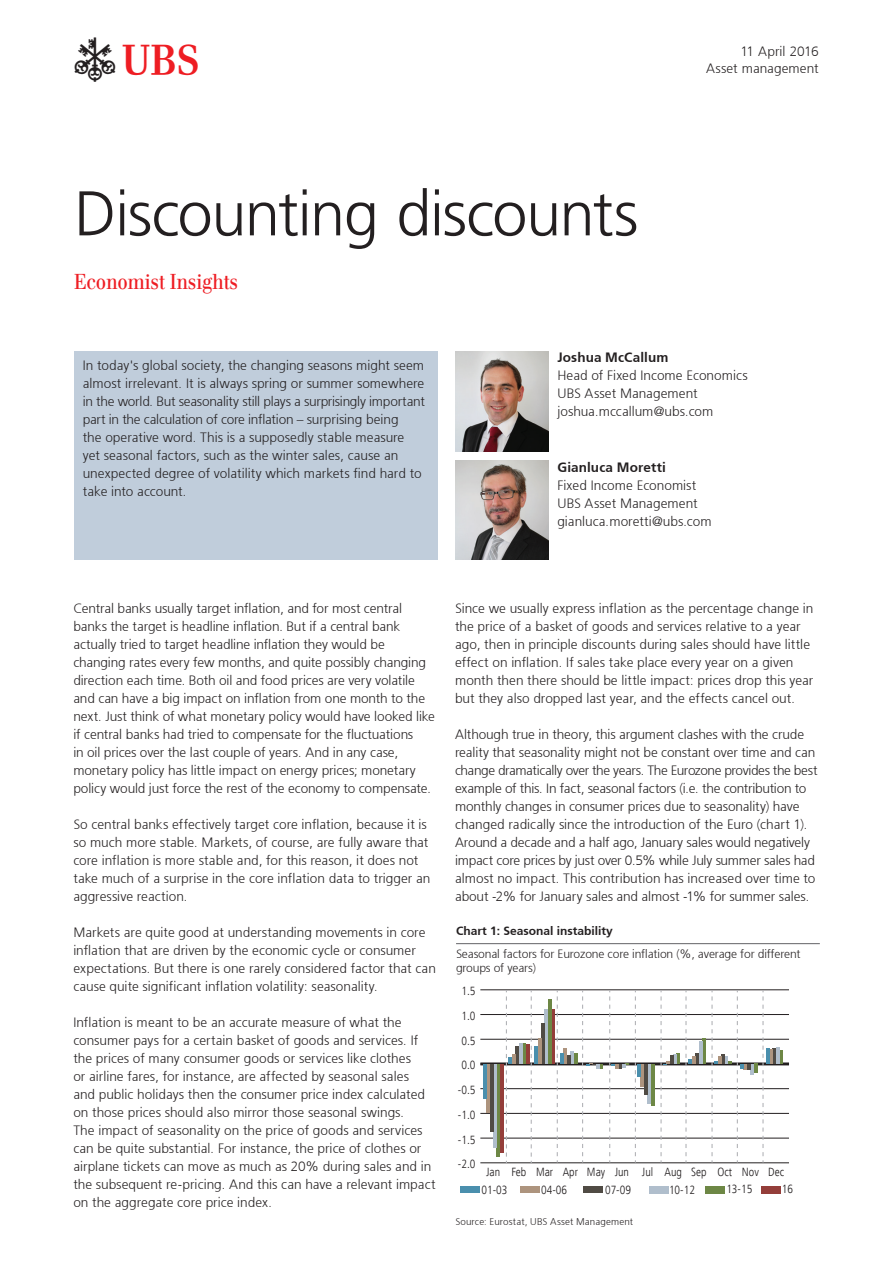
<style>
.page{position:relative;width:893px;height:1263px;background:#fff}
.page>*{position:absolute;margin:0;border:0;box-sizing:border-box;transform-origin:0 0}
.t1{font:300 63px "Frutiger 45";letter-spacing:-.025em;color:#231f20}
.t2{font:44.55px "UB Ssemiextra";color:#231f20}
.t3{font:21px "UBS Headline";color:#ee1d23}
.t4{font:300 13.5px/18px "Frutiger 45";color:#231f20}
.t5{font:300 13.5px "Frutiger 45";letter-spacing:.01em;color:#231f20}
.t6{font:300 12px/14.2px "Frutiger 45";letter-spacing:-.01em;color:#231f20}
.t7{font:300 12px "Frutiger 45";color:#231f20}
.t8{font:11.7px "Frutiger 47 Light CN";color:#231f20}
.t9{font:300 9.75px "Frutiger 45";letter-spacing:.015em;color:#231f20}
.s1{font-size:30.75px;color:#ee1d23}
</style>
<div class="page">
<img style="left:456px;top:352px;width:92px;height:99px">
<img style="left:456px;top:460px;width:92px;height:100px">
<div style="left:74px;top:352px;width:363px;height:208px;background:#c0cddb"></div>
<hr style="left:456px;top:943px;width:364px;height:1px;background:#636366">
<hr style="left:480px;top:1062px;width:309px;height:3px;background:#231f20">
<hr style="left:480px;top:1162px;width:309px;height:1px;background:#231f20">
<hr style="left:480px;top:1138px;width:309px;height:1px;background:#231f20">
<hr style="left:480px;top:1113px;width:309px;height:1px;background:#231f20">
<hr style="left:480px;top:1088px;width:309px;height:1px;background:#231f20">
<hr style="left:480px;top:1039px;width:309px;height:1px;background:#231f20">
<hr style="left:480px;top:1014px;width:309px;height:1px;background:#231f20">
<hr style="left:480px;top:989px;width:309px;height:1px;background:#231f20">
<div style="left:761px;top:1186px;width:20px;height:7px;background:#943e3a"></div>
<hr style="left:500px;top:1064px;width:3px;height:88px;background:#943e3a">
<hr style="left:526px;top:1044px;width:3px;height:20px;background:#943e3a">
<hr style="left:552px;top:1009px;width:3px;height:55px;background:#943e3a">
<div style="left:706px;top:1186px;width:19px;height:7px;background:#6d8745"></div>
<hr style="left:497px;top:1064px;width:3px;height:92px;background:#6d8745">
<hr style="left:523px;top:1043px;width:3px;height:21px;background:#6d8745">
<hr style="left:548px;top:999px;width:3px;height:65px;background:#6d8745">
<hr style="left:651px;top:1064px;width:3px;height:42px;background:#6d8745">
<hr style="left:703px;top:1038px;width:3px;height:26px;background:#6d8745">
<hr style="left:780px;top:1050px;width:3px;height:14px;background:#6d8745">
<div style="left:649px;top:1186px;width:19px;height:7px;background:#b0becc"></div>
<hr style="left:493px;top:1064px;width:3px;height:83px;background:#b0becc">
<hr style="left:519px;top:1043px;width:3px;height:21px;background:#b0becc">
<hr style="left:545px;top:1010px;width:3px;height:54px;background:#b0becc">
<hr style="left:648px;top:1064px;width:3px;height:39px;background:#b0becc">
<hr style="left:699px;top:1042px;width:3px;height:22px;background:#b0becc">
<hr style="left:776px;top:1047px;width:3px;height:17px;background:#b0becc">
<div style="left:583px;top:1187px;width:20px;height:6px;background:#504b44"></div>
<hr style="left:490px;top:1064px;width:3px;height:67px;background:#504b44">
<hr style="left:516px;top:1046px;width:3px;height:18px;background:#504b44">
<hr style="left:541px;top:1024px;width:3px;height:40px;background:#504b44">
<hr style="left:644px;top:1064px;width:3px;height:30px;background:#504b44">
<hr style="left:773px;top:1048px;width:3px;height:16px;background:#504b44">
<div style="left:520px;top:1187px;width:20px;height:6px;background:#ad947e"></div>
<hr style="left:487px;top:1064px;width:3px;height:48px;background:#ad947e">
<hr style="left:538px;top:1039px;width:3px;height:25px;background:#ad947e">
<hr style="left:641px;top:1064px;width:3px;height:22px;background:#ad947e">
<hr style="left:769px;top:1050px;width:3px;height:14px;background:#ad947e">
<div style="left:460px;top:1187px;width:19px;height:6px;background:#4a8fad"></div>
<hr style="left:483px;top:1064px;width:3px;height:35px;background:#4a8fad">
<hr style="left:535px;top:1047px;width:3px;height:17px;background:#4a8fad">
<hr style="left:766px;top:1048px;width:3px;height:16px;background:#4a8fad">
<svg style="left:506px;top:990px;width:9px;height:173px"></svg>
<svg style="left:531px;top:990px;width:1px;height:173px"></svg>
<svg style="left:557px;top:990px;width:46px;height:172px"></svg>
<svg style="left:609px;top:990px;width:20px;height:172px"></svg>
<svg style="left:635px;top:990px;width:5px;height:172px"></svg>
<svg style="left:711px;top:990px;width:20px;height:172px"></svg>
<svg style="left:737px;top:990px;width:27px;height:172px"></svg>
<svg style="left:660px;top:990px;width:39px;height:172px"></svg>
<h2 class="t2" style="left:75px;top:37px;width:125px">a<span class="s1">b</span></h2>
<h1 class="t1" style="left:74px;top:177px;width:565px">Discounting discounts</h1>
<h3 class="t3" style="left:74px;top:269px;width:165px">Economist Insights</h3>
<p class="t4" style="left:706px;top:43px;width:114px;line-height:17.2px;text-align:right">11 April 2016<br>Asset management</p>
<p class="t4" style="left:83px;top:357px;width:344px">In today's global society, the changing seasons might seem almost irrelevant. It is always spring or summer somewhere in the world. But seasonality still plays a surprisingly important part in the calculation of core inflation – surprising being<br>the operative word. This is a supposedly stable measure yet seasonal factors, such as the winter sales, cause an unexpected degree of volatility which markets find hard to take into account.</p>
<p class="t5" style="left:557px;top:349px;width:112px">Joshua McCallum</p>
<p class="t4" style="left:557px;top:366px;width:192px">Head of Fixed Income Economics<br>UBS Asset Management joshua.mccallum@ubs.com</p>
<p class="t5" style="left:557px;top:459px;width:110px">Gianluca Moretti</p>
<p class="t4" style="left:557px;top:476px;width:156px">Fixed Income Economist<br>UBS Asset Management gianluca.moretti@ubs.com</p>
<p class="t4" style="left:73px;top:600px;width:363px">Central banks usually target inflation, and for most central banks the target is headline inflation. But if a central bank actually tried to target headline inflation they would be changing rates every few months, and quite possibly changing direction each time. Both oil and food prices are very volatile and can have a big impact on inflation from one month to the next. Just think of what monetary policy would have looked like if central banks had tried to compensate for the fluctuations<br>in oil prices over the last couple of years. And in any case, monetary policy has little impact on energy prices; monetary policy would just force the rest of the economy to compensate.</p>
<p class="t4" style="left:73px;top:815px;width:359px">So central banks effectively target core inflation, because it is so much more stable. Markets, of course, are fully aware that core inflation is more stable and, for this reason, it does not take much of a surprise in the core inflation data to trigger an aggressive reaction.</p>
<p class="t4" style="left:73px;top:923px;width:364px">Markets are quite good at understanding movements in core inflation that are driven by the economic cycle or consumer expectations. But there is one rarely considered factor that can cause quite significant inflation volatility: seasonality.</p>
<p class="t4" style="left:73px;top:1013px;width:364px">Inflation is meant to be an accurate measure of what the consumer pays for a certain basket of goods and services. If the prices of many consumer goods or services like clothes<br>or airline fares, for instance, are affected by seasonal sales<br>and public holidays then the consumer price index calculated on those prices should also mirror those seasonal swings.<br>The impact of seasonality on the price of goods and services can be quite substantial. For instance, the price of clothes or airplane tickets can move as much as 20% during sales and in the subsequent re-pricing. And this can have a relevant impact on the aggregate core price index.</p>
<p class="t4" style="left:455px;top:599px;width:360px">Since we usually express inflation as the percentage change in the price of a basket of goods and services relative to a year ago, then in principle discounts during sales should have little effect on inflation. If sales take place every year on a given month then there should be little impact: prices drop this year but they also dropped last year, and the effects cancel out.</p>
<p class="t4" style="left:455px;top:725px;width:364px">Although true in theory, this argument clashes with the crude reality that seasonality might not be constant over time and can change dramatically over the years. The Eurozone provides the best example of this. In fact, seasonal factors (i.e. the contribution to monthly changes in consumer prices due to seasonality) have changed radically since the introduction of the Euro (chart 1).<br>Around a decade and a half ago, January sales would negatively impact core prices by just over 0.5% while July summer sales had almost no impact. This contribution has increased over time to about -2% for January sales and almost -1% for summer sales.</p>
<p class="t7" style="left:456px;top:923px;width:158px">Chart 1: Seasonal instability</p>
<p class="t6" style="left:456px;top:946px;width:346px">Seasonal factors for Eurozone core inflation (%, average for different groups of years)</p>
<p class="t8" style="left:461px;top:984px;width:16px">1.5</p>
<p class="t8" style="left:461px;top:1009px;width:16px">1.0</p>
<p class="t8" style="left:461px;top:1034px;width:16px">0.5</p>
<p class="t8" style="left:461px;top:1058px;width:16px">0.0</p>
<p class="t8" style="left:458px;top:1083px;width:19px">-0.5</p>
<p class="t8" style="left:458px;top:1108px;width:19px">-1.0</p>
<p class="t8" style="left:458px;top:1133px;width:19px">-1.5</p>
<p class="t8" style="left:458px;top:1157px;width:19px">-2.0</p>
<p class="t8" style="left:486px;top:1165px;width:299px">Jan Feb Mar Apr May Jun Jul Aug Sep Oct Nov Dec</p>
<p class="t8" style="left:481px;top:1183px;width:28px">01-03</p>
<p class="t8" style="left:541px;top:1183px;width:28px">04-06</p>
<p class="t8" style="left:605px;top:1183px;width:28px">07-09</p>
<p class="t8" style="left:669px;top:1183px;width:28px">10-12</p>
<p class="t8" style="left:726px;top:1182px;width:28px">13-15</p>
<p class="t8" style="left:782px;top:1182px;width:13px">16</p>
<p class="t9" style="left:455px;top:1216px;width:179px">Source: Eurostat, UBS Asset Management</p>
</div>
